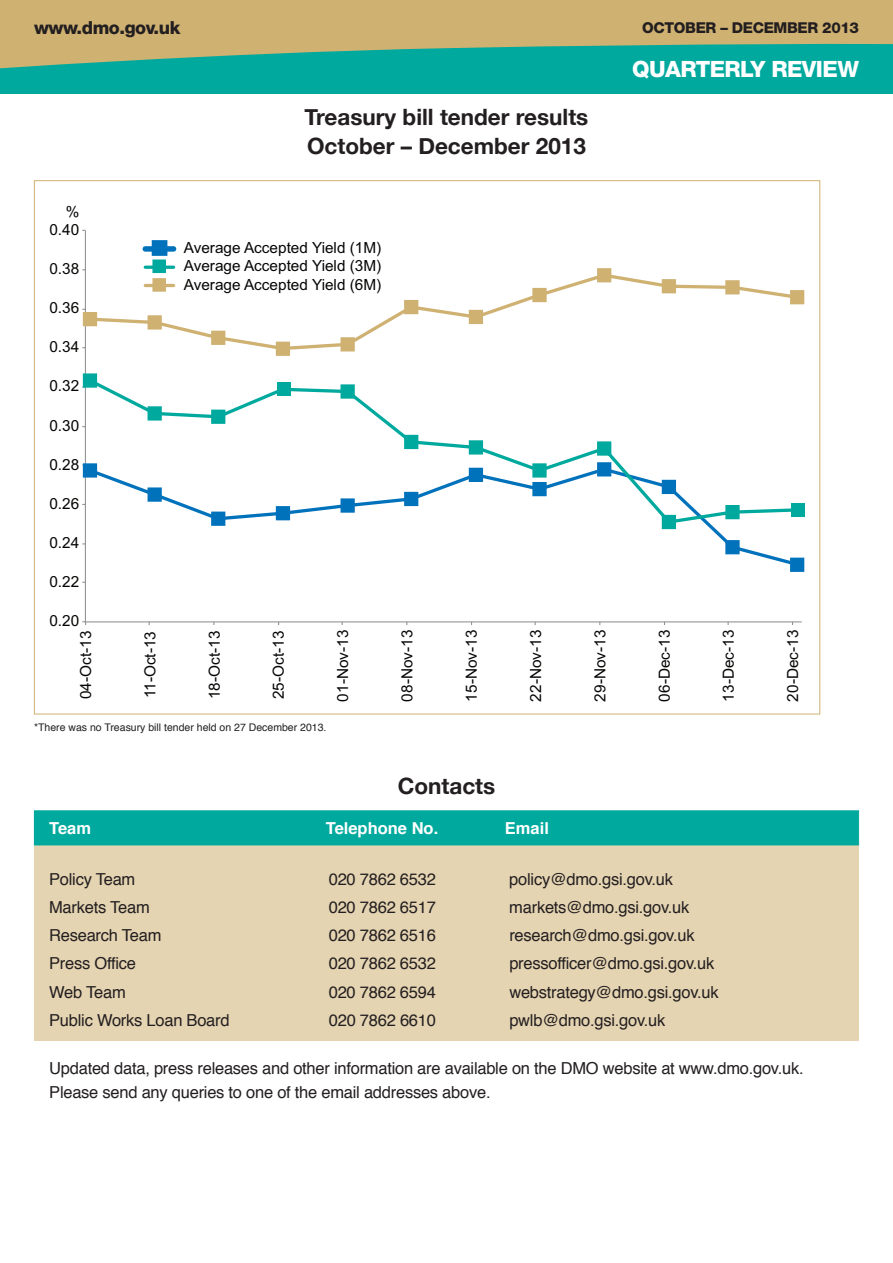
<style>
.page{position:relative;width:893px;height:1263px;background:#fff}
.page>*{position:absolute;margin:0;border:0;box-sizing:border-box;transform-origin:0 0}
.t1{font:700 22.5px/28.5px "Helvetica Neue";color:#231f20}
.t2{font:800 22.5px "Helvetica Neue";letter-spacing:-.025em;color:#fff}
.t3{font:800 18px "Helvetica Neue";letter-spacing:-.025em;color:#231f20}
.t4{font:16.5px/24px "Helvetica";letter-spacing:-.015em;color:#231f20}
.t5{font:700 16.5px "Helvetica";color:#fff}
.t6{font:15.3px/18.3px "Arial";color:#050504;text-align:justify}
.t7{font:800 15px "Helvetica Neue";letter-spacing:-.025em;color:#231f20}
.t8{font:10.5px "Helvetica";color:#231f20}
</style>
<div class="page">
<div style="left:145px;top:246px;width:29px;height:6px;background:#0072bc"></div>
<hr style="left:145px;top:266px;width:29px;height:3px;background:#00a99d">
<div style="left:152px;top:240px;width:15px;height:16px;border:5px solid #0072bc"></div>
<div style="left:154px;top:261px;width:10px;height:10px;background:#00a99d"></div>
<div style="left:152px;top:259px;width:14px;height:14px;border:3px solid #00a99d"></div>
<hr style="left:85px;top:230px;width:1px;height:392px;background:#949393">
<hr style="left:85px;top:621px;width:717px;height:1px;background:#949393">
<svg style="left:661px;top:527px;width:140px;height:38px"></svg>
<div style="left:83px;top:463px;width:14px;height:15px;border:5px solid #0072bc"></div>
<div style="left:728px;top:543px;width:9px;height:9px;background:#0072bc"></div>
<div style="left:725px;top:540px;width:15px;height:14px;border:5px solid #0072bc"></div>
<div style="left:793px;top:560px;width:9px;height:9px;background:#0072bc"></div>
<div style="left:790px;top:558px;width:14px;height:14px;border:5px solid #0072bc"></div>
<svg style="left:86px;top:376px;width:705px;height:151px"></svg>
<div style="left:86px;top:376px;width:8px;height:9px;background:#00a99d"></div>
<div style="left:83px;top:373px;width:14px;height:15px;border:5px solid #00a99d"></div>
<div style="left:150px;top:409px;width:9px;height:9px;background:#00a99d"></div>
<div style="left:148px;top:406px;width:14px;height:15px;border:5px solid #00a99d"></div>
<div style="left:214px;top:412px;width:9px;height:9px;background:#00a99d"></div>
<div style="left:211px;top:410px;width:14px;height:14px;border:5px solid #00a99d"></div>
<div style="left:343px;top:387px;width:9px;height:9px;background:#00a99d"></div>
<div style="left:340px;top:384px;width:15px;height:15px;border:5px solid #00a99d"></div>
<div style="left:407px;top:438px;width:9px;height:8px;background:#00a99d"></div>
<div style="left:404px;top:435px;width:14px;height:14px;border:5px solid #00a99d"></div>
<div style="left:472px;top:443px;width:8px;height:9px;background:#00a99d"></div>
<div style="left:469px;top:440px;width:14px;height:15px;border:5px solid #00a99d"></div>
<div style="left:535px;top:466px;width:9px;height:9px;background:#00a99d"></div>
<div style="left:532px;top:463px;width:15px;height:15px;border:5px solid #00a99d"></div>
<div style="left:600px;top:444px;width:9px;height:9px;background:#00a99d"></div>
<div style="left:597px;top:441px;width:14px;height:15px;border:5px solid #00a99d"></div>
<div style="left:664px;top:518px;width:9px;height:8px;background:#00a99d"></div>
<div style="left:662px;top:515px;width:14px;height:14px;border:5px solid #00a99d"></div>
<div style="left:728px;top:508px;width:9px;height:8px;background:#00a99d"></div>
<div style="left:725px;top:505px;width:15px;height:14px;border:5px solid #00a99d"></div>
<svg style="left:87px;top:271px;width:714px;height:81px"></svg>
<div style="left:86px;top:315px;width:8px;height:8px;background:#cfb172"></div>
<div style="left:83px;top:312px;width:14px;height:14px;border:5px solid #cfb172"></div>
<div style="left:150px;top:318px;width:9px;height:9px;background:#cfb172"></div>
<div style="left:148px;top:315px;width:14px;height:15px;border:5px solid #cfb172"></div>
<div style="left:214px;top:333px;width:9px;height:9px;background:#cfb172"></div>
<div style="left:211px;top:331px;width:14px;height:14px;border:5px solid #cfb172"></div>
<div style="left:279px;top:344px;width:8px;height:9px;background:#cfb172"></div>
<div style="left:276px;top:342px;width:14px;height:14px;border:5px solid #cfb172"></div>
<div style="left:343px;top:340px;width:9px;height:9px;background:#cfb172"></div>
<div style="left:340px;top:337px;width:15px;height:14px;border:5px solid #cfb172"></div>
<div style="left:407px;top:303px;width:9px;height:8px;background:#cfb172"></div>
<div style="left:404px;top:300px;width:14px;height:14px;border:5px solid #cfb172"></div>
<div style="left:472px;top:313px;width:8px;height:8px;background:#cfb172"></div>
<div style="left:469px;top:310px;width:14px;height:14px;border:5px solid #cfb172"></div>
<div style="left:535px;top:291px;width:9px;height:8px;background:#cfb172"></div>
<div style="left:532px;top:288px;width:15px;height:14px;border:5px solid #cfb172"></div>
<div style="left:600px;top:271px;width:9px;height:9px;background:#cfb172"></div>
<div style="left:597px;top:268px;width:14px;height:14px;border:5px solid #cfb172"></div>
<div style="left:664px;top:282px;width:9px;height:9px;background:#cfb172"></div>
<div style="left:662px;top:279px;width:14px;height:14px;border:5px solid #cfb172"></div>
<div style="left:728px;top:283px;width:9px;height:9px;background:#cfb172"></div>
<div style="left:725px;top:280px;width:15px;height:14px;border:5px solid #cfb172"></div>
<div style="left:793px;top:293px;width:9px;height:9px;background:#cfb172"></div>
<div style="left:790px;top:290px;width:14px;height:14px;border:5px solid #cfb172"></div>
<div style="left:791px;top:503px;width:14px;height:14px;background:#00a99d"></div>
<div style="left:277px;top:382px;width:13px;height:14px;background:#00a99d"></div>
<div style="left:34px;top:813px;width:825px;height:228px;background:#e5d4b2"></div>
<div style="left:0;top:40px;width:893px;height:54px;background:#00a99d"></div>
<svg style="left:0;top:0;width:893px;height:69px;fill:#cfb172"></svg>
<div style="left:35px;top:811px;width:823px;height:33px;background:#00a99d"></div>
<div style="left:34px;top:810px;width:825px;height:35px;border:1px solid #00a99d"></div>
<p class="t3" style="left:34px;top:21px;width:148px">www.dmo.gov.uk</p>
<p class="t6" style="left:66px;top:202px;width:15px">%</p>
<p class="t6" style="left:49px;top:220px;width:31px">0.40</p>
<h1 class="t1" style="left:305px;top:102px;width:285px">Treasury bill tender results<br>October – December 2013</h1>
<p class="t6" style="left:49px;top:260px;width:31px">0.38</p>
<p class="t6" style="left:49px;top:299px;width:31px">0.36</p>
<p class="t6" style="left:49px;top:338px;width:31px">0.34</p>
<p class="t6" style="left:49px;top:377px;width:31px">0.32</p>
<p class="t6" style="left:49px;top:416px;width:31px">0.30</p>
<p class="t6" style="left:49px;top:455px;width:31px">0.28</p>
<p class="t6" style="left:49px;top:494px;width:31px">0.26</p>
<p class="t6" style="left:49px;top:534px;width:31px">0.24</p>
<p class="t6" style="left:49px;top:573px;width:31px">0.22</p>
<p class="t6" style="left:49px;top:612px;width:31px">0.20</p>
<p class="t6" style="left:184px;top:239px;width:199px">Average Accepted Yield (1M)<br>Average Accepted Yield (3M)<br>Average Accepted Yield (6M)</p>
<p class="t7" style="left:642px;top:23px;width:218px">OCTOBER – DECEMBER 2013</p>
<h1 class="t2" style="left:632px;top:61px;width:228px">QUARTERLY REVIEW</h1>
<p class="t6" style="left:77px;top:699px;width:70px;rotate:-90deg">04-Oct-13</p>
<p class="t6" style="left:141px;top:698px;width:69px;rotate:-90deg">11-Oct-13</p>
<p class="t6" style="left:205px;top:699px;width:70px;rotate:-90deg">18-Oct-13</p>
<p class="t6" style="left:270px;top:699px;width:70px;rotate:-90deg">25-Oct-13</p>
<p class="t6" style="left:334px;top:701px;width:73px;rotate:-90deg">01-Nov-13</p>
<p class="t6" style="left:398px;top:701px;width:73px;rotate:-90deg">08-Nov-13</p>
<p class="t6" style="left:462px;top:701px;width:73px;rotate:-90deg">15-Nov-13</p>
<p class="t6" style="left:527px;top:701px;width:73px;rotate:-90deg">22-Nov-13</p>
<p class="t6" style="left:591px;top:701px;width:73px;rotate:-90deg">29-Nov-13</p>
<p class="t6" style="left:655px;top:701px;width:73px;rotate:-90deg">06-Dec-13</p>
<p class="t6" style="left:720px;top:701px;width:73px;rotate:-90deg">13-Dec-13</p>
<p class="t6" style="left:784px;top:701px;width:73px;rotate:-90deg">20-Dec-13</p>
<p class="t8" style="left:34px;top:723px;width:294px">*There was no Treasury bill tender held on 27 December 2013.</p>
<h1 class="t1" style="left:398px;top:771px;width:99px">Contacts</h1>
<p class="t5" style="left:49px;top:821px;width:43px">Team</p>
<p class="t5" style="left:326px;top:821px;width:114px">Telephone No.</p>
<p class="t5" style="left:505px;top:821px;width:46px">Email</p>
<p class="t4" style="left:49px;top:868px;width:88px">Policy Team</p>
<p class="t4" style="left:329px;top:868px;width:109px">020 7862 6532</p>
<p class="t4" style="left:509px;top:868px;width:165px">policy@dmo.gsi.gov.uk</p>
<p class="t4" style="left:49px;top:896px;width:102px">Markets Team</p>
<p class="t4" style="left:329px;top:896px;width:109px">020 7862 6517</p>
<p class="t4" style="left:509px;top:896px;width:181px">markets@dmo.gsi.gov.uk</p>
<p class="t4" style="left:49px;top:925px;width:114px">Research Team</p>
<p class="t4" style="left:329px;top:925px;width:109px">020 7862 6516</p>
<p class="t4" style="left:509px;top:925px;width:187px">research@dmo.gsi.gov.uk</p>
<p class="t4" style="left:49px;top:953px;width:88px">Press Office</p>
<p class="t4" style="left:329px;top:953px;width:109px">020 7862 6532</p>
<p class="t4" style="left:509px;top:953px;width:207px">pressofficer@dmo.gsi.gov.uk</p>
<p class="t4" style="left:49px;top:981px;width:78px">Web Team</p>
<p class="t4" style="left:329px;top:981px;width:109px">020 7862 6594</p>
<p class="t4" style="left:509px;top:981px;width:211px">webstrategy@dmo.gsi.gov.uk</p>
<p class="t4" style="left:49px;top:1009px;width:182px">Public Works Loan Board</p>
<p class="t4" style="left:329px;top:1009px;width:109px">020 7862 6610</p>
<p class="t4" style="left:509px;top:1009px;width:157px">pwlb@dmo.gsi.gov.uk</p>
<p class="t4" style="left:49px;top:1057px;width:756px">Updated data, press releases and other information are available on the DMO website at www.dmo.gov.uk.<br>Please send any queries to one of the email addresses above.</p>
</div>
